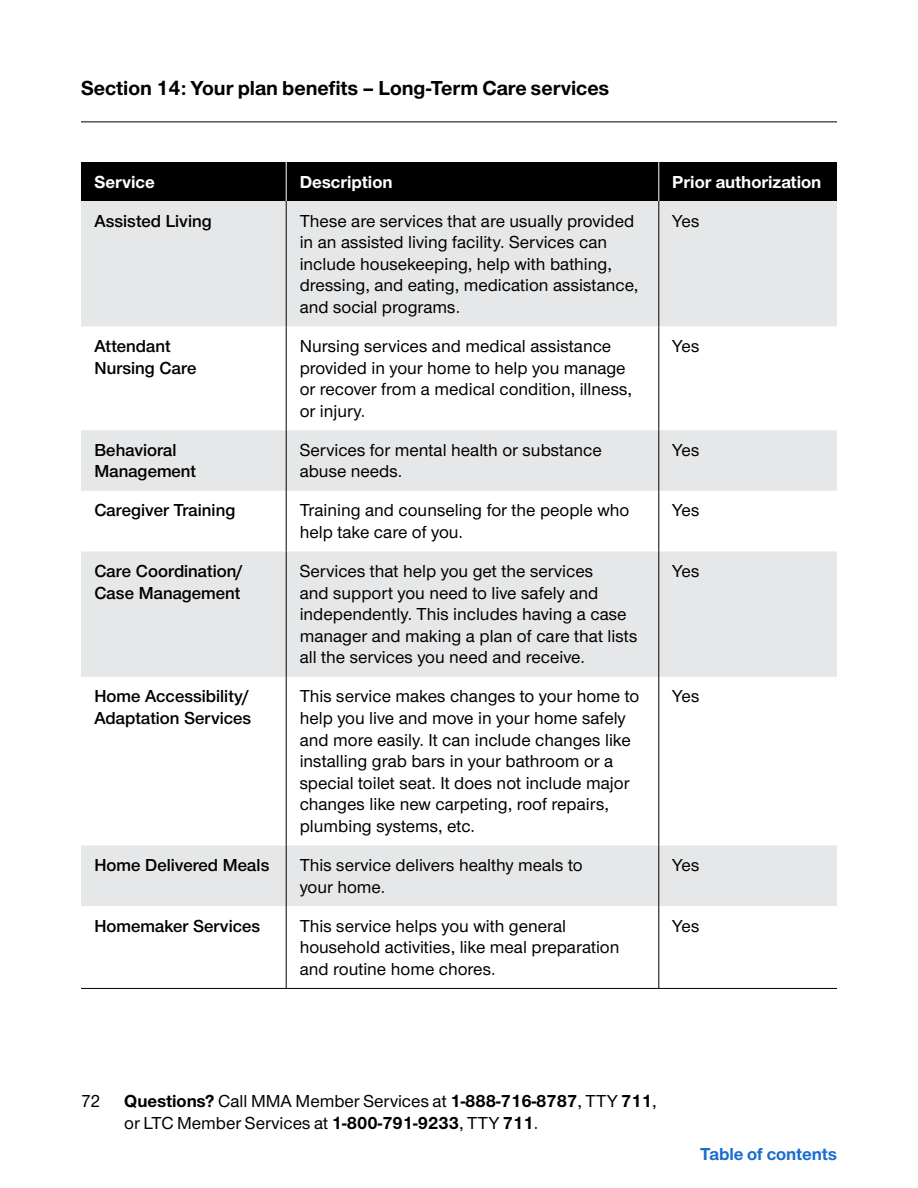
<style>
.page{position:relative;width:918px;height:1188px;background:#fff}
.page>*{position:absolute;margin:0;border:0;box-sizing:border-box;transform-origin:0 0}
.t1{font:700 21px "UHC Sans";color:#000}
.Table___body{font:500 18px/21.6px "UHC Sans";color:#000}
.Table___SemiBold{font:600 18px/21.6px "UHC Sans";color:#000}
.Table___headers_-_RE{font:700 18px "UHC Sans";color:#fff}
.t2{font:700 18px "UHC Sans";color:#196ecf}
.s1{font-weight:700}
</style>
<div class="page">
<hr style="left:81px;top:122px;width:756px;height:1px;background:#000">
<div style="left:81px;top:162px;width:756px;height:39px;background:#000"></div>
<svg style="left:81px;top:201px;width:756px;height:705px;fill:#e6e7e8"></svg>
<hr style="left:286px;top:201px;width:1px;height:125px;background:#000">
<hr style="left:659px;top:201px;width:1px;height:125px;background:#000">
<hr style="left:286px;top:326px;width:1px;height:104px;background:#000">
<hr style="left:659px;top:326px;width:1px;height:104px;background:#000">
<hr style="left:286px;top:430px;width:1px;height:61px;background:#000">
<hr style="left:659px;top:430px;width:1px;height:61px;background:#000">
<hr style="left:286px;top:491px;width:1px;height:60px;background:#000">
<hr style="left:659px;top:491px;width:1px;height:60px;background:#000">
<hr style="left:286px;top:551px;width:1px;height:126px;background:#000">
<hr style="left:659px;top:551px;width:1px;height:126px;background:#000">
<hr style="left:286px;top:677px;width:1px;height:168px;background:#000">
<hr style="left:659px;top:677px;width:1px;height:168px;background:#000">
<hr style="left:286px;top:845px;width:1px;height:61px;background:#000">
<hr style="left:659px;top:845px;width:1px;height:61px;background:#000">
<hr style="left:286px;top:906px;width:1px;height:82px;background:#000">
<hr style="left:659px;top:906px;width:1px;height:82px;background:#000">
<hr style="left:81px;top:988px;width:205px;height:1px;background:#000">
<hr style="left:286px;top:988px;width:373px;height:1px;background:#000">
<hr style="left:659px;top:988px;width:178px;height:1px;background:#000">
<hr style="left:286px;top:162px;width:1px;height:39px;background:#fff">
<hr style="left:658px;top:162px;width:1px;height:39px;background:#fff">
<p class="t1" style="left:81px;top:74px;width:530px">Section 14: Your plan benefits – Long-Term Care services</p>
<p class="Table___headers_-_RE" style="left:94px;top:169px;width:62px">Service</p>
<p class="Table___headers_-_RE" style="left:300px;top:169px;width:94px">Description</p>
<p class="Table___headers_-_RE" style="left:672px;top:169px;width:151px">Prior authorization</p>
<p class="Table___SemiBold" style="left:94px;top:209px;width:119px">Assisted Living</p>
<p class="Table___body" style="left:300px;top:209px;width:340px">These are services that are usually provided in an assisted living facility. Services can include housekeeping, help with bathing, dressing, and eating, medication assistance, and social programs.</p>
<p class="Table___body" style="left:672px;top:209px;width:29px">Yes</p>
<p class="Table___SemiBold" style="left:94px;top:334px;width:103px">Attendant<br>Nursing Care</p>
<p class="Table___body" style="left:300px;top:334px;width:334px">Nursing services and medical assistance provided in your home to help you manage or recover from a medical condition, illness, or injury.</p>
<p class="Table___body" style="left:672px;top:334px;width:29px">Yes</p>
<p class="Table___SemiBold" style="left:94px;top:438px;width:103px">Behavioral<br>Management</p>
<p class="Table___body" style="left:300px;top:438px;width:304px">Services for mental health or substance abuse needs.</p>
<p class="Table___body" style="left:672px;top:438px;width:29px">Yes</p>
<p class="Table___SemiBold" style="left:94px;top:499px;width:142px">Caregiver Training</p>
<p class="Table___body" style="left:300px;top:499px;width:331px">Training and counseling for the people who help take care of you.</p>
<p class="Table___body" style="left:672px;top:499px;width:29px">Yes</p>
<p class="Table___SemiBold" style="left:94px;top:560px;width:149px">Care Coordination/<br>Case Management</p>
<p class="Table___body" style="left:300px;top:559px;width:339px">Services that help you get the services<br>and support you need to live safely and independently. This includes having a case manager and making a plan of care that lists all the services you need and receive.</p>
<p class="Table___body" style="left:672px;top:559px;width:29px">Yes</p>
<p class="Table___SemiBold" style="left:94px;top:685px;width:158px">Home Accessibility/<br>Adaptation Services</p>
<p class="Table___body" style="left:300px;top:685px;width:341px">This service makes changes to your home to help you live and move in your home safely and more easily. It can include changes like installing grab bars in your bathroom or a special toilet seat. It does not include major changes like new carpeting, roof repairs, plumbing systems, etc.</p>
<p class="Table___body" style="left:672px;top:685px;width:29px">Yes</p>
<p class="Table___SemiBold" style="left:94px;top:854px;width:176px">Home Delivered Meals</p>
<p class="Table___body" style="left:300px;top:853px;width:284px">This service delivers healthy meals to your home.</p>
<p class="Table___body" style="left:672px;top:853px;width:29px">Yes</p>
<p class="Table___SemiBold" style="left:94px;top:914px;width:167px">Homemaker Services</p>
<p class="Table___body" style="left:300px;top:914px;width:321px">This service helps you with general household activities, like meal preparation and routine home chores.</p>
<p class="Table___body" style="left:672px;top:914px;width:29px">Yes</p>
<p class="Table___body" style="left:81px;top:1089px;width:21px">72</p>
<p class="Table___body" style="left:124px;top:1089px;width:534px"><span class="s1">Questions?</span> Call MMA Member Services at <span class="s1">1-888-716-8787</span>, TTY <span class="s1">711</span>, or LTC Member Services at <span class="s1">1-800-791-9233</span>, TTY <span class="s1">711</span>.</p>
<p class="t2" style="left:700px;top:1142px;width:138px">Table of contents</p>
</div>
